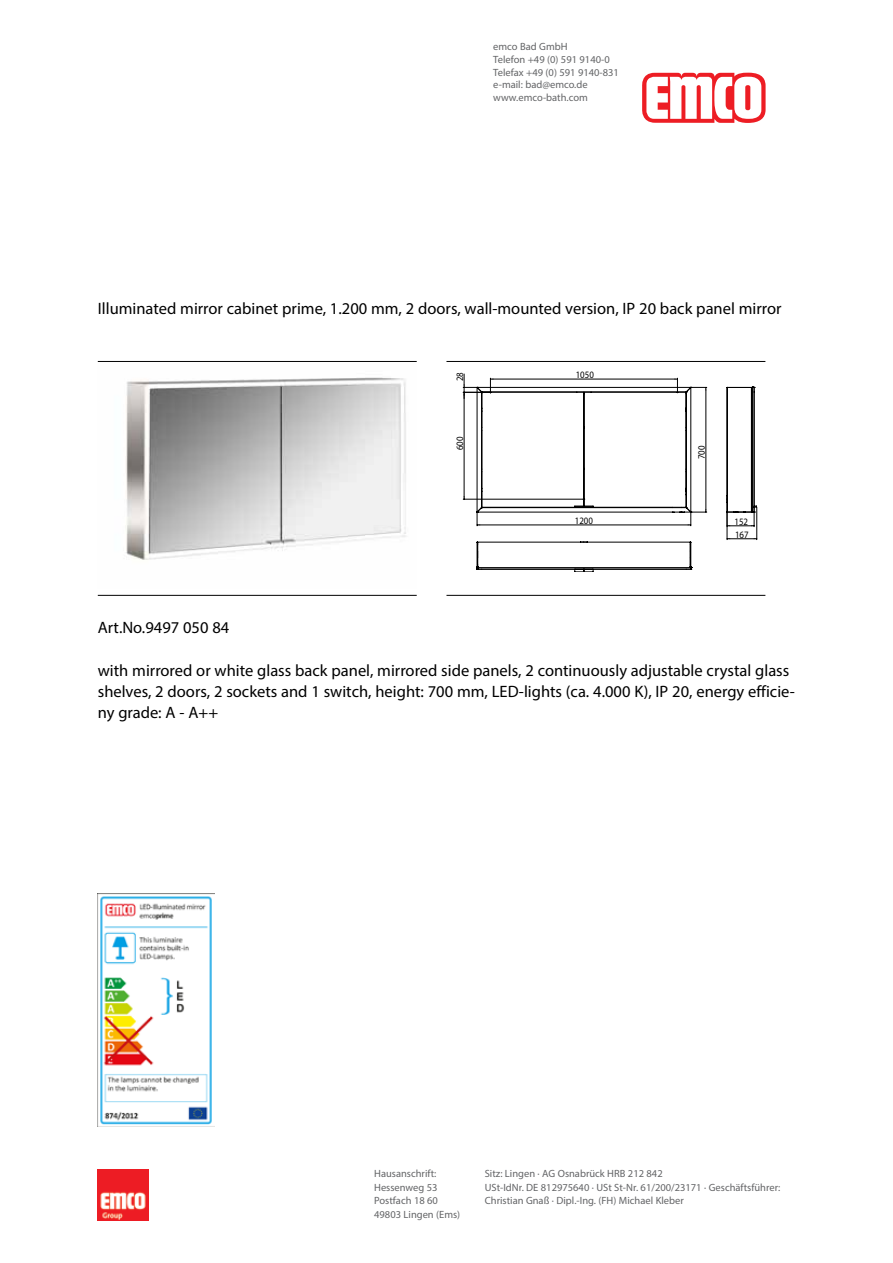
<style>
.page{position:relative;width:893px;height:1263px;background:#fff}
.page>*{position:absolute;margin:0;border:0;box-sizing:border-box;transform-origin:0 0}
.t1{font:16.5px/21px "Myriad Pro";color:#000}
.t2{font:10.5px/13.5px "Myriad Pro";color:#636466}
.t3{font:9.75px "Myriad Pro";color:#000;scale:.9 1}
</style>
<div class="page">
<svg style="left:642px;top:73px;width:124px;height:50px"></svg>
<img style="left:98px;top:1169px;width:51px;height:51px">
<img style="left:126px;top:377px;width:280px;height:183px">
<hr style="left:98px;top:595px;width:319px;height:1px;background:#000">
<hr style="left:98px;top:361px;width:319px;height:1px;background:#000">
<svg style="left:477px;top:542px;width:5px;height:28px"></svg>
<svg style="left:482px;top:387px;width:245px;height:185px"></svg>
<svg style="left:727px;top:387px;width:30px;height:153px"></svg>
<svg style="left:463px;top:374px;width:244px;height:152px"></svg>
<hr style="left:446px;top:595px;width:319px;height:1px;background:#000">
<hr style="left:446px;top:361px;width:319px;height:1px;background:#000">
<img style="left:98px;top:893px;width:117px;height:234px">
<p class="t2" style="left:493px;top:40px;width:127px;line-height:12.6px">emco Bad GmbH<br>Telefon +49 (0) 591 9140-0<br>Telefax +49 (0) 591 9140-831 e-mail: bad@emco.de www.emco-bath.com</p>
<p class="t1" style="left:98px;top:298px;width:685px">Illuminated mirror cabinet prime, 1.200 mm, 2 doors, wall-mounted version, IP 20 back panel mirror</p>
<p class="t3" style="left:454px;top:381px;width:12px;rotate:-90deg">28</p>
<p class="t3" style="left:454px;top:450px;width:17px;rotate:-90deg">600</p>
<p class="t3" style="left:576px;top:369px;width:22px">1050</p>
<p class="t3" style="left:696px;top:459px;width:17px;rotate:-90deg">700</p>
<p class="t3" style="left:575px;top:515px;width:22px">1200</p>
<p class="t3" style="left:734px;top:516px;width:17px">152</p>
<p class="t3" style="left:735px;top:529px;width:17px">167</p>
<p class="t1" style="left:98px;top:617px;width:133px">Art.No.9497 050 84</p>
<p class="t1" style="left:98px;top:659px;width:699px">with mirrored or white glass back panel, mirrored side panels, 2 continuously adjustable crystal glass shelves, 2 doors, 2 sockets and 1 switch, height: 700 mm, LED-lights (ca. 4.000 K), IP 20, energy efficie&shy;ny grade: A - A++</p>
<p class="t2" style="left:374px;top:1167px;width:88px">Hausanschrift:<br>Hessenweg 53<br>Postfach 18 60<br>49803 Lingen (Ems)</p>
<p class="t2" style="left:485px;top:1167px;width:297px">Sitz: Lingen · AG Osnabrück HRB 212 842<br>USt-IdNr. DE 812975640 · USt St-Nr. 61/200/23171 · Geschäftsführer:<br>Christian Gnaß · Dipl.-Ing. (FH) Michael Kleber</p>
</div>
